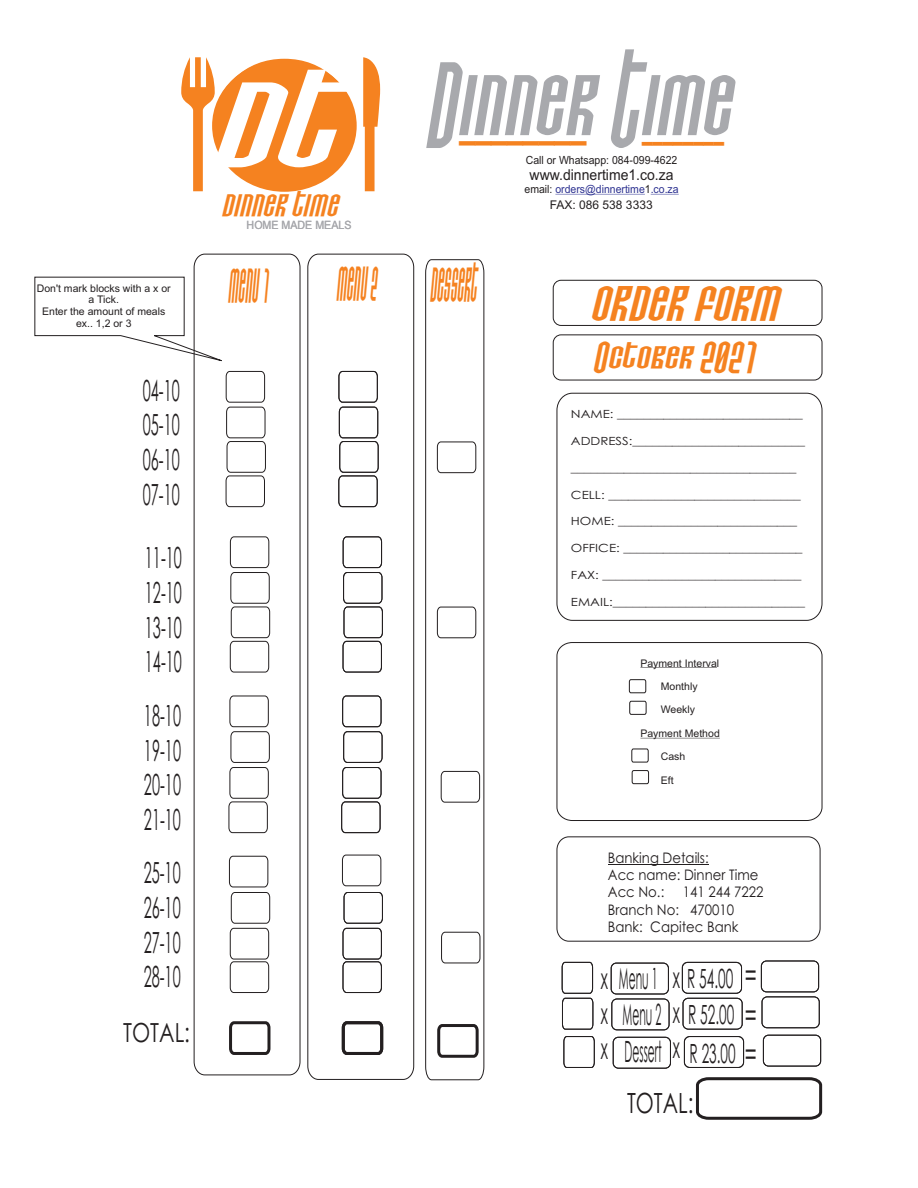
<style>
.page{position:relative;width:918px;height:1188px;background:#fff}
.page>*{position:absolute;margin:0;border:0;box-sizing:border-box;transform-origin:0 0}
.t1{font:italic 85.8px "Donoteatthis";color:#a8a9ad;scale:.93 1}
.t2{font:italic 85.05px "Donoteatthis";color:#fff;scale:1.95 1}
.t3{font:italic 34.95px "Donoteatthis";color:#f58220;scale:1.41 1}
.t4{font:italic 34.35px "Donoteatthis";color:#f58220;scale:.51 1}
.t5{font:33px/39.5px "Century Gothic";color:#231f20;text-align:justify;scale:.6 1}
.t6{font:italic 31.95px "Donoteatthis";color:#f58220;scale:1.16 1}
.t7{font:29.4px "Century Gothic";color:#231f20;scale:.37 1}
.t8{font:29.25px/35px "Century Gothic";color:#231f20;scale:.51 1}
.t9{font:29.1px/34.7px "Century Gothic";color:#231f20;text-align:justify;scale:.5 1}
.t10{font:27.9px "Century Gothic";color:#231f20;scale:.75 1}
.t11{font:26.55px/36px "Century Gothic";color:#231f20;text-align:right;scale:.52 1}
.t12{font:26.25px "Century Gothic";color:#231f20;scale:.8 1}
.t13{font:italic 22.2px "Donoteatthis";color:#f58220;scale:1.36 1}
.t14{font:15px "Arial";color:#231f20;scale:.93 1}
.t15{font:14.55px/17.2px "Century Gothic";color:#231f20;scale:.91 1}
.t16{font:12px "Arial";color:#231f20}
.t17{font:11.4px "Arial";color:#a8a9ad;scale:.93 1}
.t18{font:11.25px "Century Gothic";color:#231f20;scale:1.18 1}
.t19{font:11.25px "Arial";color:#2d3291;scale:.93 1}
.t20{font:11.25px "Arial";color:#231f20;scale:.93 1}
.t21{font:10.5px/11.7px "Arial";color:#231f20;text-align:center}
.s1{font-family:"Arial";font-style:normal;font-size:67.95px;color:#f58220}
.s2{font-family:"Arial";font-style:normal;font-size:58.8px;color:#f58220}
.s3{color:#231f20}
.s4{font-size:29.25px}
.s5{font-size:29.4px}
.s6{font-size:26.55px}
</style>
<div class="page">
<svg style="left:307px;top:254px;width:107px;height:826px"></svg>
<svg style="left:194px;top:254px;width:106px;height:821px"></svg>
<svg style="left:343px;top:537px;width:40px;height:135px"></svg>
<svg style="left:230px;top:537px;width:40px;height:135px"></svg>
<svg style="left:425px;top:259px;width:59px;height:821px"></svg>
<svg style="left:437px;top:442px;width:39px;height:31px"></svg>
<svg style="left:436px;top:1023px;width:44px;height:36px"></svg>
<svg style="left:441px;top:771px;width:39px;height:31px"></svg>
<svg style="left:338px;top:371px;width:41px;height:136px"></svg>
<svg style="left:226px;top:371px;width:40px;height:136px"></svg>
<svg style="left:342px;top:855px;width:39px;height:31px"></svg>
<svg style="left:341px;top:696px;width:41px;height:137px"></svg>
<svg style="left:229px;top:696px;width:41px;height:137px"></svg>
<svg style="left:441px;top:932px;width:39px;height:31px"></svg>
<svg style="left:181px;top:57px;width:199px;height:134px"></svg>
<div style="left:212px;top:60px;width:145px;height:132px;background:#f58220;border-radius:50%"></div>
<div style="left:553px;top:280px;width:269px;height:46px;border:1px solid #231f20;border-radius:8px"></div>
<div style="left:557px;top:393px;width:265px;height:228px;border:1px solid #231f20;border-radius:16px"></div>
<svg style="left:557px;top:642px;width:265px;height:179px"></svg>
<div style="left:553px;top:335px;width:269px;height:45px;border:1px solid #231f20;border-radius:8px"></div>
<div style="left:557px;top:837px;width:263px;height:104px;border:1px solid #231f20;border-radius:12px"></div>
<hr style="left:608px;top:864px;width:101px;height:1px;background:#231f20">
<div style="left:611px;top:963px;width:58px;height:31px;border:1px solid #231f20;border-radius:5px"></div>
<div style="left:612px;top:999px;width:57px;height:31px;border:1px solid #231f20;border-radius:5px"></div>
<div style="left:682px;top:962px;width:60px;height:31px;border:1px solid #231f20;border-radius:5px"></div>
<div style="left:683px;top:998px;width:59px;height:31px;border:1px solid #231f20;border-radius:5px"></div>
<svg style="left:696px;top:1077px;width:127px;height:43px"></svg>
<div style="left:761px;top:961px;width:58px;height:31px;border:1px solid #231f20;border-radius:5px"></div>
<div style="left:762px;top:997px;width:57px;height:31px;border:1px solid #231f20;border-radius:5px"></div>
<svg style="left:562px;top:962px;width:31px;height:67px"></svg>
<div style="left:613px;top:1037px;width:58px;height:31px;border:1px solid #231f20;border-radius:5px"></div>
<div style="left:684px;top:1036px;width:60px;height:32px;border:1px solid #231f20;border-radius:5px"></div>
<div style="left:763px;top:1035px;width:58px;height:31px;border:1px solid #231f20;border-radius:5px"></div>
<svg style="left:564px;top:1036px;width:31px;height:32px"></svg>
<hr style="left:555px;top:194px;width:90px;height:1px;background:#2d3291">
<svg style="left:651px;top:194px;width:28px;height:1px"></svg>
<svg style="left:343px;top:892px;width:40px;height:101px"></svg>
<svg style="left:229px;top:856px;width:41px;height:137px"></svg>
<hr style="left:640px;top:667px;width:77px;height:1px;background:#231f20">
<hr style="left:640px;top:738px;width:80px;height:1px;background:#231f20">
<svg style="left:437px;top:607px;width:39px;height:31px"></svg>
<svg style="left:632px;top:770px;width:17px;height:14px"></svg>
<svg style="left:631px;top:749px;width:18px;height:13px"></svg>
<svg style="left:629px;top:701px;width:17px;height:14px"></svg>
<svg style="left:35px;top:277px;width:192px;height:85px"></svg>
<p class="t21" style="left:37px;top:283px;width:135px">Don't mark blocks with a x or a Tick.<br>Enter the amount of meals ex.. 1,2 or 3</p>
<h3 class="t9" style="left:143px;top:376px;width:76px">04-10<br>05-10<br>06-10<br>07-10</h3>
<h3 class="t9" style="left:145px;top:543px;width:76px">11-10<br>12-10<br>13-10<br>14-10</h3>
<h3 class="t9" style="left:144px;top:701px;width:76px">18-10<br>19-10<br>20-10<br>21-10</h3>
<h3 class="t9" style="left:144px;top:858px;width:76px">25-10<br>26-10<br>27-10<br>28-10</h3>
<h3 class="t12" style="left:123px;top:1022px;width:85px">TOTAL:</h3>
<h2 class="t2" style="left:228px;top:65px;width:65px">DT</h2>
<h3 class="t13" style="left:225px;top:190px;width:87px">DINNER TIME</h3>
<p class="t17" style="left:247px;top:220px;width:114px">HOME MADE MEALS</p>
<h3 class="t4" style="left:230px;top:262px;width:79px">MENU 1</h3>
<h3 class="t4" style="left:338px;top:259px;width:81px">MENU 2</h3>
<h1 class="t1" style="left:433px;top:45px;width:330px">D<span class="s1">_</span>i<span class="s1">_</span>n<span class="s1">_ _</span>n<span class="s1">_ _</span>e<span class="s1">_ _</span>r T<span class="s2">_</span>i<span class="s2">_</span>m<span class="s2">_ _ _ _ _</span>e<span class="s2">_</span></h1>
<h3 class="t4" style="left:432px;top:261px;width:94px">DESSERT</h3>
<p class="t20" style="left:526px;top:155px;width:165px">Call or Whatsapp: 084-099-4622</p>
<h3 class="t14" style="left:530px;top:169px;width:156px">www.dinnertime1.co.za</h3>
<p class="t19" style="left:525px;top:185px;width:167px"><span class="s3">email:</span> orders@dinnertime<span class="s3">1</span>.co.za</p>
<p class="t16" style="left:550px;top:200px;width:104px">FAX: 086 538 3333</p>
<h3 class="t3" style="left:595px;top:279px;width:135px">ORDER FORM</h3>
<h3 class="t6" style="left:596px;top:335px;width:140px">October 2021</h3>
<p class="t18" style="left:571px;top:410px;width:198px">NAME: ____________________________</p>
<p class="t18" style="left:571px;top:437px;width:200px">ADDRESS:__________________________</p>
<p class="t18" style="left:571px;top:463px;width:193px">__________________________________</p>
<p class="t18" style="left:571px;top:490px;width:196px">CELL: _____________________________</p>
<p class="t18" style="left:571px;top:517px;width:193px">HOME: ___________________________</p>
<p class="t18" style="left:571px;top:544px;width:198px">OFFICE: ___________________________</p>
<p class="t18" style="left:571px;top:571px;width:197px">FAX: ______________________________</p>
<p class="t18" style="left:571px;top:598px;width:200px">EMAIL:_____________________________</p>
<p class="t21" style="left:640px;top:658px;width:80px">Payment Interval</p>
<p class="t21" style="left:661px;top:681px;width:38px">Monthly</p>
<p class="t21" style="left:661px;top:705px;width:36px">Weekly</p>
<p class="t21" style="left:640px;top:728px;width:81px">Payment Method</p>
<p class="t21" style="left:661px;top:752px;width:26px">Cash</p>
<p class="t21" style="left:661px;top:775px;width:14px">Eft</p>
<p class="t15" style="left:608px;top:850px;width:167px">Banking Details:<br>Acc name: Dinner Time<br>Acc No.:</p>
<p class="t15" style="left:608px;top:885px;width:173px;text-indent:75px">141 244 7222<br>Branch No: 470010<br>Bank: Capitec Bank</p>
<h3 class="t11" style="left:623px;top:963px;width:217px"><span class="s4">x</span> R 54.00<br><span class="s5">Menu 2</span> <span class="s4">x</span> R 52.00</h3>
<h3 class="t8" style="left:673px;top:1033px;width:16px">x</h3>
<h3 class="t7" style="left:601px;top:967px;width:155px"><span class="s4">x</span> Menu 1</h3>
<h3 class="t5" style="left:745px;top:959px;width:22px">= = =</h3>
<h3 class="t8" style="left:601px;top:999px;width:16px">x x</h3>
<h3 class="t7" style="left:625px;top:1040px;width:302px">Dessert <span class="s6">R 23.00</span></h3>
<h3 class="t10" style="left:627px;top:1092px;width:90px">TOTAL:</h3>
</div>
